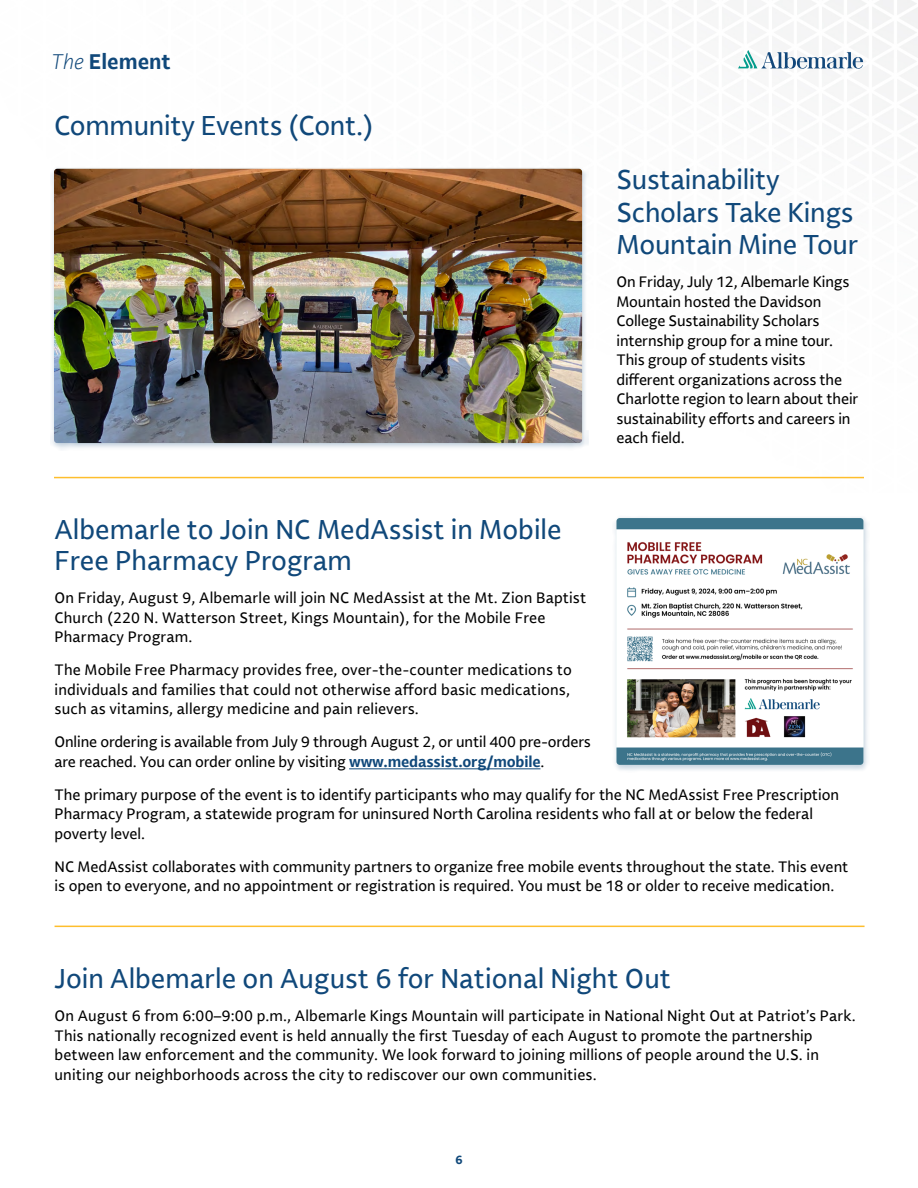
<style>
.page{position:relative;width:918px;height:1188px;background:#fff}
.page>*{position:absolute;margin:0;border:0;box-sizing:border-box;transform-origin:0 0}
.t1{font:27px/32.4px "Lemance";color:#10487a}
.t2{font:700 21px "Lemance";color:#10487a}
.t3{font:15px/19.5px "Lemance";color:#000}
.t4{font:700 12px "Lemance";color:#10487a}
.s1{font-weight:300;font-style:italic}
.s2{font-weight:700;color:#10487a}
</style>
<div class="page">
<svg style="left:738px;top:50px;width:125px;height:19px"></svg>
<hr style="left:349px;top:768px;width:191px;height:1px;background:#10487a">
<hr style="left:55px;top:926px;width:810px;height:1px;background:#febe2d">
<hr style="left:54px;top:477px;width:810px;height:1px;background:#febe2d">
<div style="left:50px;top:166px;width:538px;height:285px;background:#10487a;opacity:.25"></div>
<img style="left:54px;top:169px;width:528px;height:274px">
<div style="left:612px;top:515px;width:258px;height:257px;background:#10487a;opacity:.25"></div>
<img style="left:616px;top:518px;width:247px;height:247px">
<h2 class="t2" style="left:51px;top:47px;width:121px"><span class="s1">The</span> Element</h2>
<h1 class="t1" style="left:54px;top:109px;width:321px">Community Events (Cont.)</h1>
<h1 class="t1" style="left:616px;top:163px;width:243px">Sustainability<br>Scholars Take Kings<br>Mountain Mine Tour</h1>
<p class="t3" style="left:616px;top:272px;width:243px">On Friday, July 12, Albemarle Kings<br>Mountain hosted the Davidson<br>College Sustainability Scholars internship group for a mine tour.<br>This group of students visits different organizations across the<br>Charlotte region to learn about their sustainability efforts and careers in each field.</p>
<h1 class="t1" style="left:55px;top:513px;width:509px;line-height:31.5px">Albemarle to Join NC MedAssist in Mobile<br>Free Pharmacy Program</h1>
<p class="t3" style="left:55px;top:588px;width:533px">On Friday, August 9, Albemarle will join NC MedAssist at the Mt. Zion Baptist<br>Church (220 N. Watterson Street, Kings Mountain), for the Mobile Free<br>Pharmacy Program.</p>
<p class="t3" style="left:55px;top:660px;width:519px;text-align:justify">The Mobile Free Pharmacy provides free, over-the-counter medications to individuals and families that could not otherwise afford basic medications, such as vitamins, allergy medicine and pain relievers.</p>
<p class="t3" style="left:55px;top:732px;width:538px">Online ordering is available from July 9 through August 2, or until 400 pre-orders are reached. You can order online by visiting <span class="s2">www.medassist.org/mobile</span>.</p>
<p class="t3" style="left:55px;top:784px;width:786px">The primary purpose of the event is to identify participants who may qualify for the NC MedAssist Free Prescription<br>Pharmacy Program, a statewide program for uninsured North Carolina residents who fall at or below the federal poverty level.</p>
<p class="t3" style="left:55px;top:856px;width:796px">NC MedAssist collaborates with community partners to organize free mobile events throughout the state. This event is open to everyone, and no appointment or registration is required. You must be 18 or older to receive medication.</p>
<h1 class="t1" style="left:55px;top:962px;width:618px">Join Albemarle on August 6 for National Night Out</h1>
<p class="t3" style="left:55px;top:1006px;width:803px">On August 6 from 6:00–9:00 p.m., Albemarle Kings Mountain will participate in National Night Out at Patriot’s Park.<br>This nationally recognized event is held annually the first Tuesday of each August to promote the partnership between law enforcement and the community. We look forward to joining millions of people around the U.S. in uniting our neighborhoods across the city to rediscover our own communities.</p>
<p class="t4" style="left:455px;top:1152px;width:9px">6</p>
</div>
